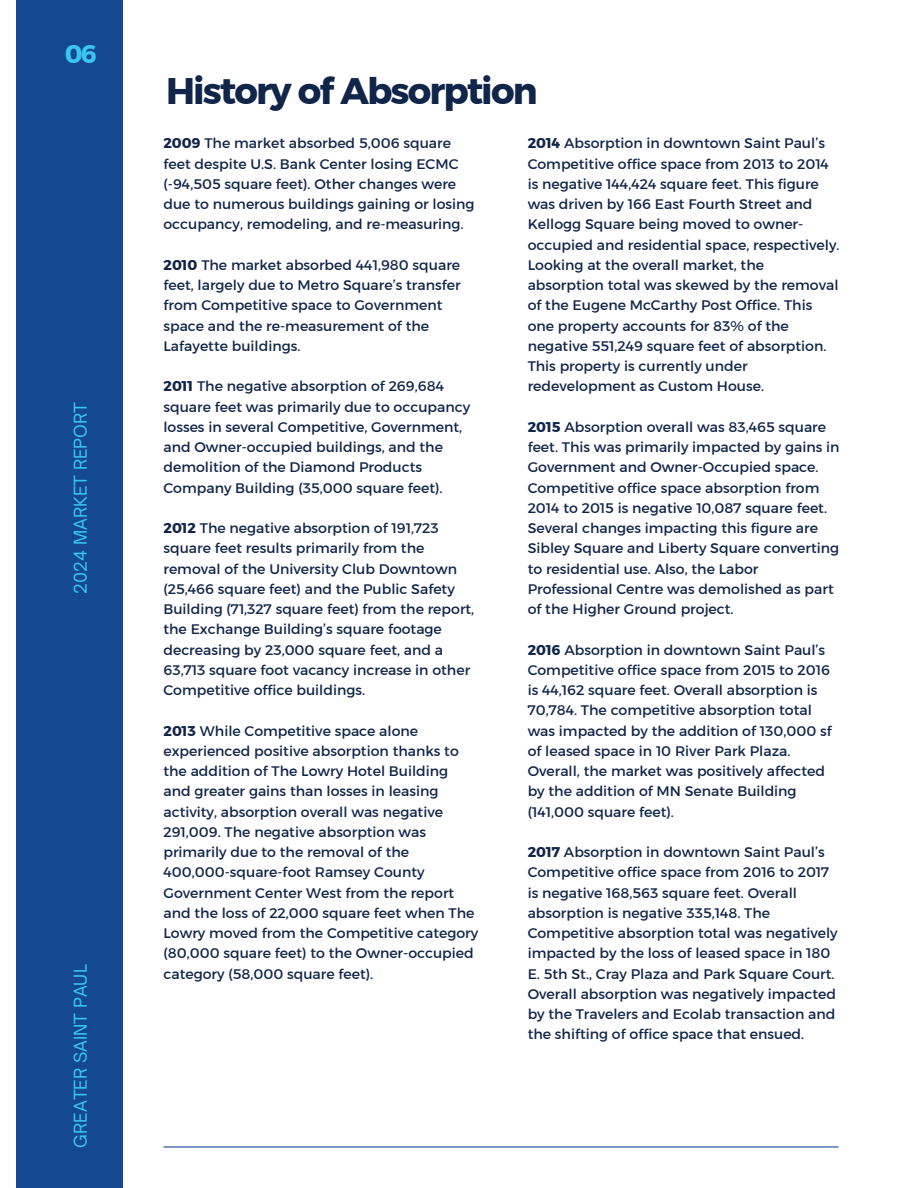
<style>
.page{position:relative;width:918px;height:1188px;background:#fff}
.page>*{position:absolute;margin:0;border:0;box-sizing:border-box;transform-origin:0 0}
.t1{font:36.9px "Kief Montaser Bold";letter-spacing:-.05em;color:#11254a}
.t2{font:25.35px "Kief Montaser Bold";color:#38c6f4}
.t3{font:16.95px "Open Sauce One";color:#38c6f4}
.t4{font:14.1px/20.2px "Kief Montaser Regular";color:#11254a}
.s1{font-family:"Kief Montaser Bold"}
</style>
<div class="page">
<div style="left:16px;top:0;width:107px;height:1188px;background:#154892"></div>
<hr style="left:163px;top:1146px;width:676px;height:2px;background:#154892">
<h2 class="t2" style="left:65px;top:39px;width:34px">06</h2>
<p class="t3" style="left:70px;top:594px;width:193px;rotate:-90deg">2024 MARKET REPORT</p>
<p class="t3" style="left:70px;top:1148px;width:184px;rotate:-90deg">GREATER SAINT PAUL</p>
<h1 class="t1" style="left:166px;top:68px;width:373px">History of Absorption</h1>
<p class="t4" style="left:528px;top:133px;width:313px"><span class="s1">2014</span> Absorption in downtown Saint Paul’s Competitive office space from 2013 to 2014 is negative 144,424 square feet. This figure was driven by 166 East Fourth Street and Kellogg Square being moved to owner&shy;occupied and residential space, respectively.<br>Looking at the overall market, the absorption total was skewed by the removal of the Eugene McCarthy Post Office. This one property accounts for 83% of the negative 551,249 square feet of absorption.<br>This property is currently under redevelopment as Custom House.</p>
<p class="t4" style="left:528px;top:417px;width:313px"><span class="s1">2015</span> Absorption overall was 83,465 square feet. This was primarily impacted by gains in Government and Owner-Occupied space.<br>Competitive office space absorption from 2014 to 2015 is negative 10,087 square feet.<br>Several changes impacting this figure are Sibley Square and Liberty Square converting to residential use. Also, the Labor Professional Centre was demolished as part of the Higher Ground project.</p>
<p class="t4" style="left:528px;top:640px;width:306px"><span class="s1">2016</span> Absorption in downtown Saint Paul’s Competitive office space from 2015 to 2016 is 44,162 square feet. Overall absorption is 70,784. The competitive absorption total was impacted by the addition of 130,000 sf of leased space in 10 River Park Plaza.<br>Overall, the market was positively affected by the addition of MN Senate Building (141,000 square feet).</p>
<p class="t4" style="left:528px;top:842px;width:312px"><span class="s1">2017</span> Absorption in downtown Saint Paul’s Competitive office space from 2016 to 2017 is negative 168,563 square feet. Overall absorption is negative 335,148. The Competitive absorption total was negatively impacted by the loss of leased space in 180<br>E. 5th St., Cray Plaza and Park Square Court.<br>Overall absorption was negatively impacted by the Travelers and Ecolab transaction and the shifting of office space that ensued.</p>
<p class="t4" style="left:163px;top:133px;width:313px"><span class="s1">2009</span> The market absorbed 5,006 square feet despite U.S. Bank Center losing ECMC (-94,505 square feet). Other changes were due to numerous buildings gaining or losing occupancy, remodeling, and re-measuring.</p>
<p class="t4" style="left:163px;top:255px;width:299px"><span class="s1">2010</span> The market absorbed 441,980 square feet, largely due to Metro Square’s transfer from Competitive space to Government space and the re-measurement of the Lafayette buildings.</p>
<p class="t4" style="left:163px;top:376px;width:308px"><span class="s1">2011</span> The negative absorption of 269,684 square feet was primarily due to occupancy losses in several Competitive, Government, and Owner-occupied buildings, and the demolition of the Diamond Products Company Building (35,000 square feet).</p>
<p class="t4" style="left:163px;top:518px;width:312px"><span class="s1">2012</span> The negative absorption of 191,723 square feet results primarily from the removal of the University Club Downtown (25,466 square feet) and the Public Safety Building (71,327 square feet) from the report, the Exchange Building’s square footage decreasing by 23,000 square feet, and a 63,713 square foot vacancy increase in other Competitive office buildings.</p>
<p class="t4" style="left:163px;top:721px;width:316px"><span class="s1">2013</span> While Competitive space alone experienced positive absorption thanks to the addition of The Lowry Hotel Building and greater gains than losses in leasing activity, absorption overall was negative 291,009. The negative absorption was primarily due to the removal of the 400,000-square-foot Ramsey County Government Center West from the report and the loss of 22,000 square feet when The Lowry moved from the Competitive category (80,000 square feet) to the Owner-occupied category (58,000 square feet).</p>
</div>
